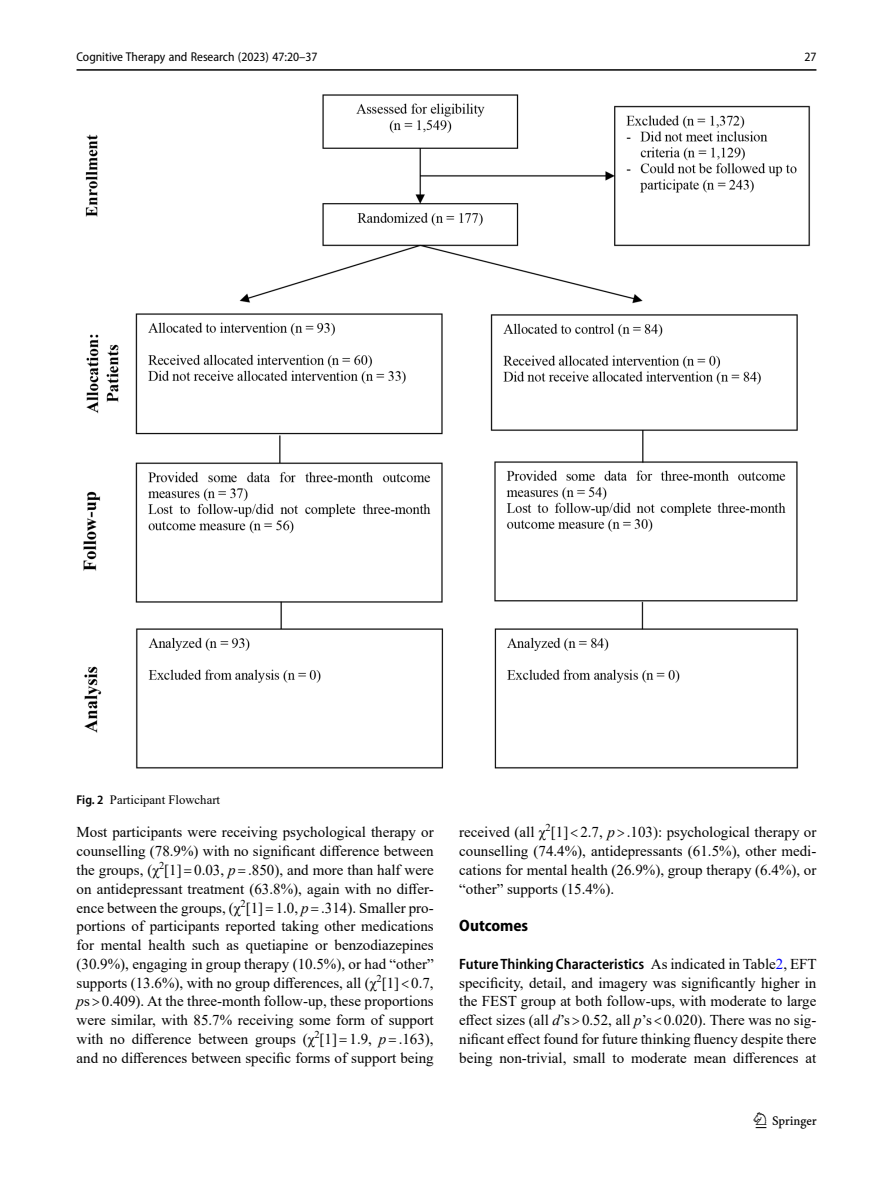
<style>
.page{position:relative;width:893px;height:1187px;background:#fff}
.page>*{position:absolute;margin:0;border:0;box-sizing:border-box;transform-origin:0 0}
.t1{font:22.5px "Springnew";color:#000}
.Head_2{font:700 semi-condensed 16.5px "Myriad Pro";color:#000}
.Body_Text_Indent{font:15px/18.8px "Times New Roman";color:#000;text-align:justify}
.Formalpara_RuninHead{font:15px/18.8px "Times New Roman";color:#000;text-align:justify}
.t2{font:semi-condensed 12.75px "Myriad Pro";color:#000}
.Figure_Caption{font:12.75px "Times New Roman";color:#000}
.s1{font-family:"Myriad Pro";font-weight:600;font-stretch:semi-condensed}
.s2{font-family:"Minion Pro"}
.s3{font-style:italic}
.s4{color:#00f}
</style>
<div class="page">
<hr style="left:77px;top:69px;width:739px;height:2px;background:#000">
<img style="left:83px;top:94px;width:727px;height:675px">
<p class="t2" style="left:77px;top:49px;width:243px">Cognitive Therapy and Research (2023) 47:20–37</p>
<p class="t2" style="left:804px;top:49px;width:14px">27</p>
<p class="Figure_Caption" style="left:77px;top:791px;width:145px"><span class="s1">Fig. 2</span> Participant Flowchart</p>
<p class="Body_Text_Indent" style="left:77px;top:822px;width:359px">Most participants were receiving psychological therapy or counselling (78.9%) with no significant difference between the groups, (χ<sup>2</sup>[1]<span class="s2">=</span>0.03, <span class="s3">p</span><span class="s2">=</span>.850), and more than half were on antidepressant treatment (63.8%), again with no differ&shy;ence between the groups, (χ<sup>2</sup>[1]<span class="s2">=</span>1.0, <span class="s3">p</span><span class="s2">=</span>.314). Smaller pro&shy;portions of participants reported taking other medications for mental health such as quetiapine or benzodiazepines (30.9%), engaging in group therapy (10.5%), or had “other” supports (13.6%), with no group differences, all (χ<sup>2</sup>[1]<span class="s2">&lt;</span>0.7, <span class="s3">p</span>s<span class="s2">&gt;</span>0.409). At the three-month follow-up, these proportions were similar, with 85.7% receiving some form of support with no difference between groups (χ<sup>2</sup>[1]<span class="s2">=</span>1.9, <span class="s3">p</span><span class="s2">=</span>.163), and no differences between specific forms of support being</p>
<p class="Body_Text_Indent" style="left:459px;top:822px;width:359px">received (all χ<sup>2</sup>[1]<span class="s2">&lt;</span>2.7, <span class="s3">p</span><span class="s2">&gt;</span>.103): psychological therapy or counselling (74.4%), antidepressants (61.5%), other medi&shy;cations for mental health (26.9%), group therapy (6.4%), or “other” supports (15.4%).</p>
<p class="Head_2" style="left:459px;top:916px;width:70px">Outcomes</p>
<p class="Formalpara_RuninHead" style="left:459px;top:953px;width:359px"><span class="s1">Future Thinking Characteristics</span> As indicated in Table<span class="s4">2</span>, EFT specificity, detail, and imagery was significantly higher in the FEST group at both follow-ups, with moderate to large effect sizes (all <span class="s3">d</span>’s<span class="s2">&gt;</span>0.52, all <span class="s3">p</span>’s<span class="s2">&lt;</span>0.020). There was no sig&shy;nificant effect found for future thinking fluency despite there being non-trivial, small to moderate mean differences at</p>
<h1 class="t1" style="left:756px;top:1107px;width:63px">1 3</h1>
</div>
